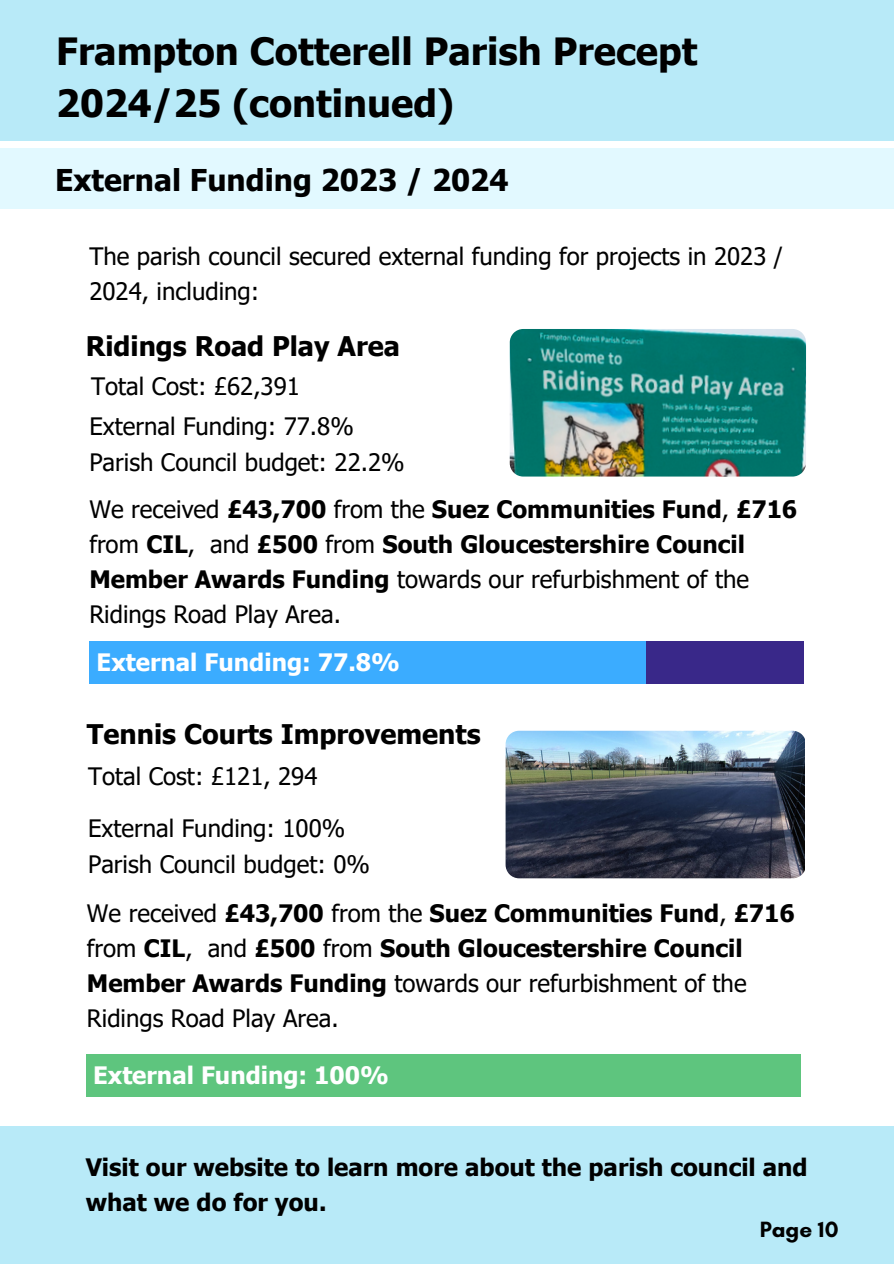
<style>
.page{position:relative;width:894px;height:1264px;background:#fff}
.page>*{position:absolute;margin:0;border:0;box-sizing:border-box;transform-origin:0 0}
.t1{font:700 37.5px/51.8px "Tahoma";color:#000}
.t2{font:700 30px "Tahoma";color:#000}
.t3{font:700 27px "Tahoma";color:#000}
.t4{font:700 24px/34.8px "Tahoma";color:#000}
.t5{font:24px/34.8px "Tahoma";color:#000}
.t6{font:700 24px "Tahoma";color:#fff}
.t7{font:700 22.5px "Glacial Indifference";color:#000}
.s1{font-weight:400}
</style>
<div class="page">
<div style="left:0;top:0;width:893px;height:141px;background:#b8eaf8"></div>
<div style="left:0;top:149px;width:893px;height:60px;background:#e2f9ff"></div>
<div style="left:89px;top:640px;width:715px;height:43px;background:#392889"></div>
<div style="left:89px;top:640px;width:556px;height:43px;background:#3bacff"></div>
<div style="left:86px;top:1053px;width:714px;height:43px;background:#5ec57e"></div>
<img style="left:509px;top:329px;width:296px;height:147px">
<img style="left:505px;top:730px;width:299px;height:148px">
<div style="left:0;top:1125px;width:893px;height:138px;background:#b8eaf8"></div>
<img style="left:86px;top:1053px;width:715px;height:17px">
<img style="left:0;top:1078px;width:893px;height:48px">
<h1 class="t1" style="left:56px;top:24px;width:642px">Frampton Cotterell Parish Precept<br>2024/25 (continued)</h1>
<h2 class="t2" style="left:55px;top:160px;width:455px">External Funding 2023 / 2024</h2>
<p class="t5" style="left:89px;top:238px;width:695px">The parish council secured external funding for projects in 2023 /<br>2024, including:</p>
<p class="t3" style="left:86px;top:328px;width:315px">Ridings Road Play Area</p>
<h2 class="t5" style="left:91px;top:368px;width:210px">Total Cost: £62,391</h2>
<p class="t5" style="left:89px;top:408px;width:266px">External Funding: 77.8%</p>
<p class="t5" style="left:89px;top:444px;width:317px">Parish Council budget: 22.2%</p>
<p class="t4" style="left:89px;top:491px;width:709px"><span class="s1">We received</span> £43,700 <span class="s1">from the</span> Suez Communities Fund<span class="s1">,</span> £716 <span class="s1">from</span> CIL<span class="s1">, and</span> £500 <span class="s1">from</span> South Gloucestershire Council Member Awards Funding <span class="s1">towards our refurbishment of the Ridings Road Play Area.</span></p>
<p class="t6" style="left:97px;top:646px;width:305px">External Funding: 77.8%</p>
<p class="t3" style="left:87px;top:717px;width:395px">Tennis Courts Improvements</p>
<p class="t5" style="left:88px;top:758px;width:231px">Total Cost: £121, 294</p>
<p class="t5" style="left:88px;top:810px;width:258px">External Funding: 100%</p>
<h3 class="t5" style="left:88px;top:846px;width:283px">Parish Council budget: 0%</h3>
<h3 class="t4" style="left:87px;top:895px;width:709px"><span class="s1">We received</span> £43,700 <span class="s1">from the</span> Suez Communities Fund<span class="s1">,</span> £716 <span class="s1">from</span> CIL<span class="s1">, and</span> £500 <span class="s1">from</span> South Gloucestershire Council Member Awards Funding <span class="s1">towards our refurbishment of the Ridings Road Play Area.</span></h3>
<h3 class="t6" style="left:93px;top:1059px;width:297px">External Funding: 100%</h3>
<h2 class="t4" style="left:86px;top:1149px;width:723px">Visit our website to learn more about the parish council and what we do for you.</h2>
<p class="t7" style="left:759px;top:1215px;width:80px">Page 10</p>
</div>
